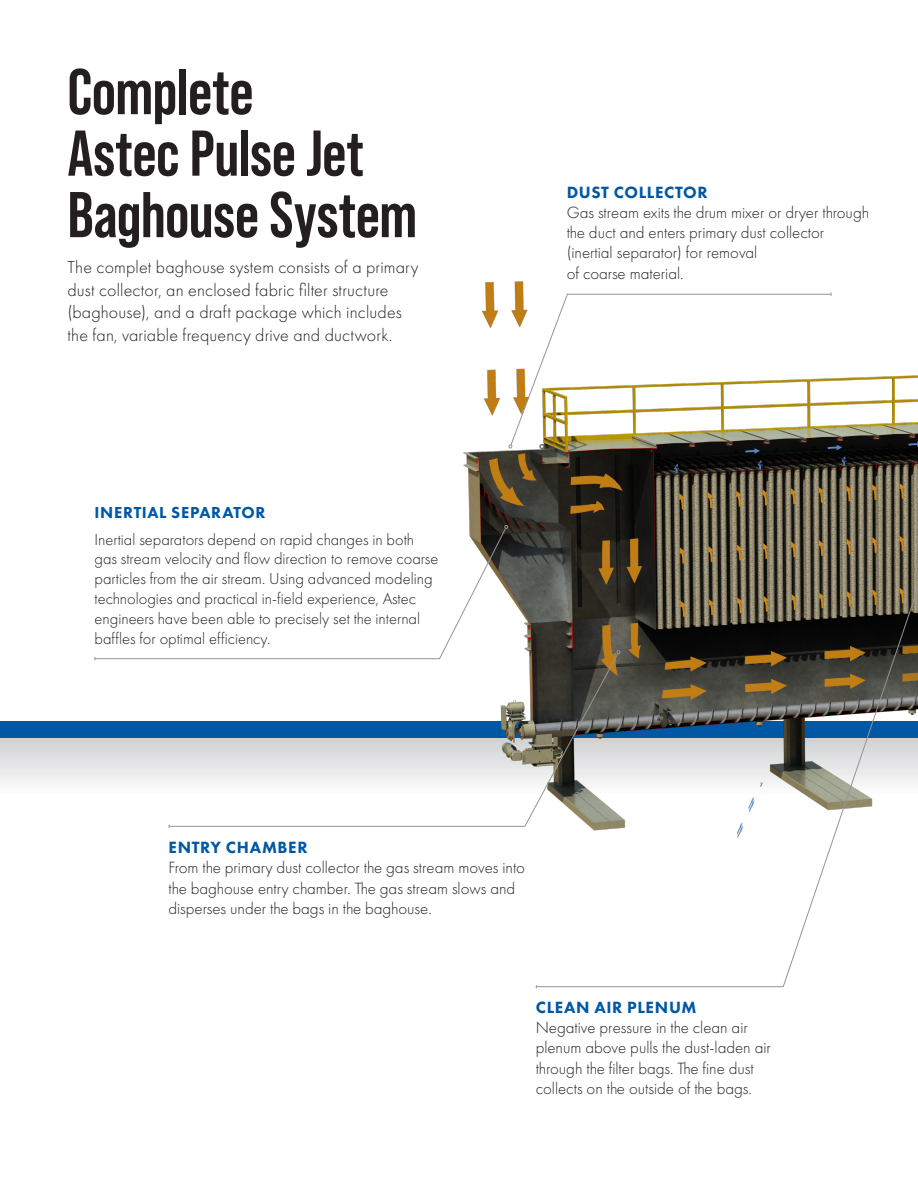
<style>
.page{position:relative;width:918px;height:1188px;background:#fff}
.page>*{position:absolute;margin:0;border:0;box-sizing:border-box;transform-origin:0 0}
.t1{font:700 64.5px/61.5px "Bebas Neue Pro";letter-spacing:-.005em;color:#231f20}
.t2{font:300 18px/22.5px "Futura PT";letter-spacing:.01em;color:#231f20}
.t3{font:300 16.95px/20.2px "Futura PT";color:#231f20}
.t4{font:300 16.5px/19.8px "Futura PT";color:#231f20}
.t5{font:800 16.5px "Futura PT";letter-spacing:.04em;color:#0058a5}
.s1{font-weight:800;color:#0058a5}
</style>
<div class="page">
<div style="left:0;top:732px;width:918px;height:64px;background:linear-gradient(to bottom,#cbcccd,#fdfdfe)"></div>
<div style="left:0;top:722px;width:918px;height:16px;background:#0058a5"></div>
<img style="left:463px;top:281px;width:455px;height:371px">
<svg style="left:95px;top:527px;width:412px;height:132px"></svg>
<svg style="left:504px;top:525px;width:4px;height:4px"></svg>
<svg style="left:536px;top:446px;width:382px;height:541px"></svg>
<svg style="left:168px;top:652px;width:451px;height:175px"></svg>
<svg style="left:617px;top:650px;width:3px;height:4px"></svg>
<svg style="left:510px;top:293px;width:322px;height:153px"></svg>
<p class="t1" style="left:68px;top:60px;width:351px">Complete<br>Astec Pulse Jet<br>Baghouse System</p>
<p class="t2" style="left:68px;top:256px;width:353px">The complet baghouse system consists of a primary dust collector, an enclosed fabric filter structure (baghouse), and a draft package which includes the fan, variable frequency drive and ductwork.</p>
<p class="t5" style="left:95px;top:502px;width:172px">INERTIAL SEPARATOR</p>
<p class="t4" style="left:94px;top:529px;width:345px">Inertial separators depend on rapid changes in both gas stream velocity and flow direction to remove coarse particles from the air stream. Using advanced modeling technologies and practical in-field experience, Astec engineers have been able to precisely set the internal baffles for optimal efficiency.</p>
<p class="t3" style="left:567px;top:182px;width:304px"><span class="s1">DUST COLLECTOR<br></span>Gas stream exits the drum mixer or dryer through the duct and enters primary dust collector (inertial separator) for removal<br>of coarse material.</p>
<p class="t3" style="left:168px;top:837px;width:358px"><span class="s1">ENTRY CHAMBER<br></span>From the primary dust collector the gas stream moves into the baghouse entry chamber. The gas stream slows and disperses under the bags in the baghouse.</p>
<p class="t3" style="left:536px;top:997px;width:237px"><span class="s1">CLEAN AIR PLENUM<br></span>Negative pressure in the clean air plenum above pulls the dust-laden air through the filter bags. The fine dust collects on the outside of the bags.</p>
</div>
